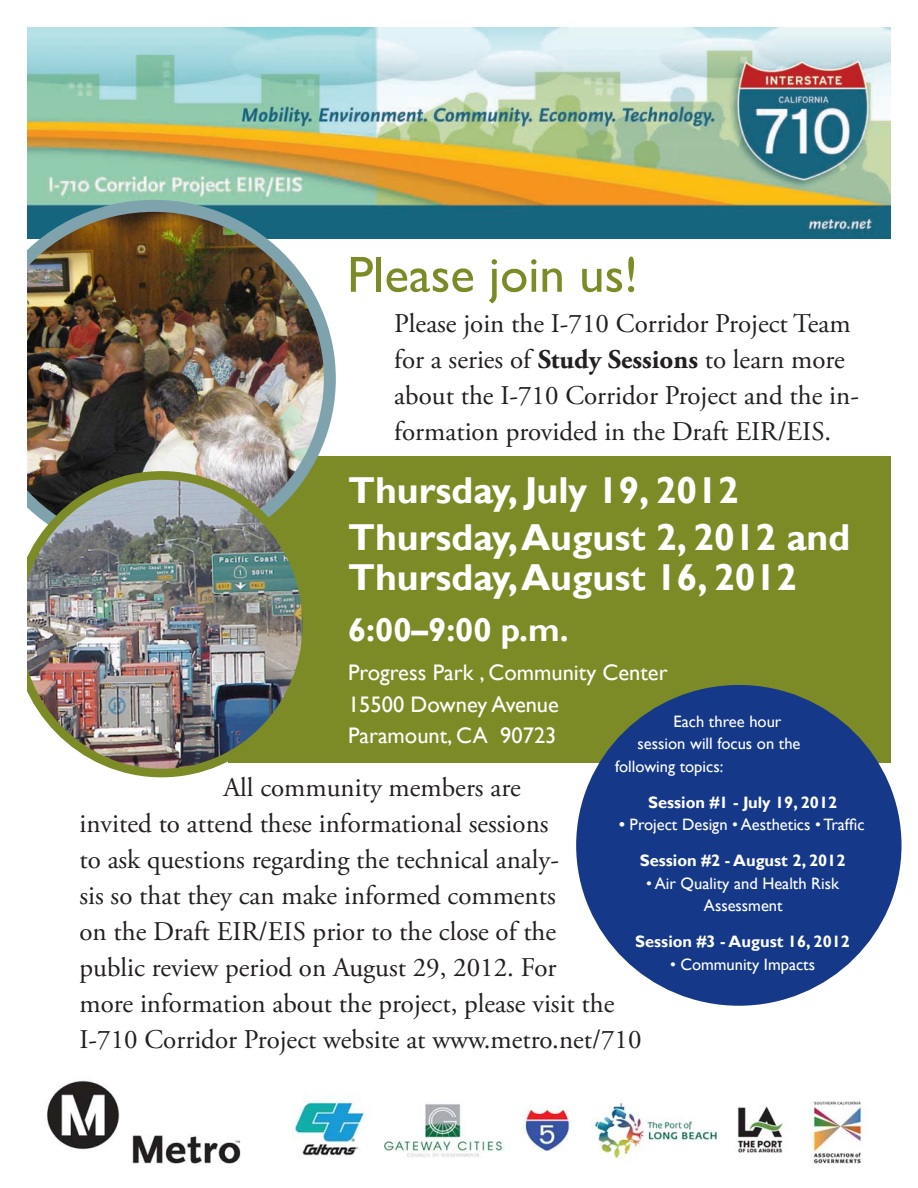
<style>
.page{position:relative;width:918px;height:1188px;background:#fff}
.page>*{position:absolute;margin:0;border:0;box-sizing:border-box;transform-origin:0 0}
.t1{font:51px "Gill Sans";color:#7c8b25}
.subhead_1{font:700 37.5px/40.5px "Gill Sans";color:#fff}
.subhead_1-2{font:700 33px "Gill Sans";color:#fff}
.t2{font:27px/36px "Adobe Garamond Pro";color:#231f20}
.body{font:22.5px/31.5px "Gill Sans";color:#fff}
.body-2{font:16.5px/22.5px "Gill Sans";color:#fff;text-align:center}
.body-3{font:700 16.5px "Gill Sans";color:#fff}
.s1{font-weight:700}
</style>
<div class="page">
<img style="left:47px;top:1080px;width:821px;height:84px">
<img style="left:27px;top:27px;width:864px;height:211px">
<div style="left:229px;top:456px;width:662px;height:307px;background:#7c8b25"></div>
<img style="left:27px;top:194px;width:315px;height:289px">
<img style="left:27px;top:475px;width:275px;height:298px">
<div style="left:12px;top:471px;width:299px;height:306px;border:9px solid #7c8b25;border-radius:50%"></div>
<div style="left:0;top:0;width:27px;height:1188px;background:#fff"></div>
<div style="left:582px;top:690px;width:314px;height:310px;background:#153889;border-radius:50%"></div>
<div style="left:576px;top:685px;width:326px;height:321px;border:11px solid #153889;border-radius:50%"></div>
<p class="t1" style="left:347px;top:245px;width:292px">Please join us!</p>
<p class="t2" style="left:394px;top:306px;width:466px">Please join the I-710 Corridor Project Team for a series of <span class="s1">Study Sessions</span> to learn more about the I-710 Corridor Project and the in&shy;formation provided in the Draft EIR/EIS.</p>
<p class="subhead_1" style="left:348px;top:471px;width:392px">Thursday, July 19, 2012</p>
<p class="subhead_1" style="left:348px;top:518px;width:504px">Thursday, August 2, 2012 and<br>Thursday, August 16, 2012</p>
<p class="subhead_1-2" style="left:348px;top:610px;width:222px">6:00–9:00 p.m.</p>
<p class="body" style="left:348px;top:658px;width:321px">Progress Park , Community Center<br>15500 Downey Avenue<br>Paramount, CA 90723</p>
<p class="body-2" style="left:674px;top:710px;width:109px">Each three hour</p>
<p class="body-2" style="left:638px;top:733px;width:164px">session will focus on the</p>
<p class="body-2" style="left:615px;top:755px;width:110px">following topics:</p>
<p class="body-3" style="left:648px;top:792px;width:191px">Session #1 - July 19, 2012</p>
<p class="body-2" style="left:619px;top:814px;width:247px"><span class="s1">•</span> Project Design • Aesthetics • Traffic</p>
<p class="body-3" style="left:640px;top:851px;width:207px">Session #2 - August 2, 2012</p>
<p class="body-2" style="left:646px;top:872px;width:194px">• Air Quality and Health Risk<br>Assessment</p>
<p class="body-3" style="left:635px;top:932px;width:216px">Session #3 - August 16, 2012</p>
<p class="body-2" style="left:670px;top:953px;width:147px">• Community Impacts</p>
<p class="t2" style="left:80px;top:770px;width:564px;text-indent:144px">All community members are<br>invited to attend these informational sessions<br>to ask questions regarding the technical analy-<br>sis so that they can make informed comments<br>on the Draft EIR/EIS prior to the close of the<br>public review period on August 29, 2012. For<br>more information about the project, please visit the I-710 Corridor Project website at www.metro.net/710</p>
</div>
